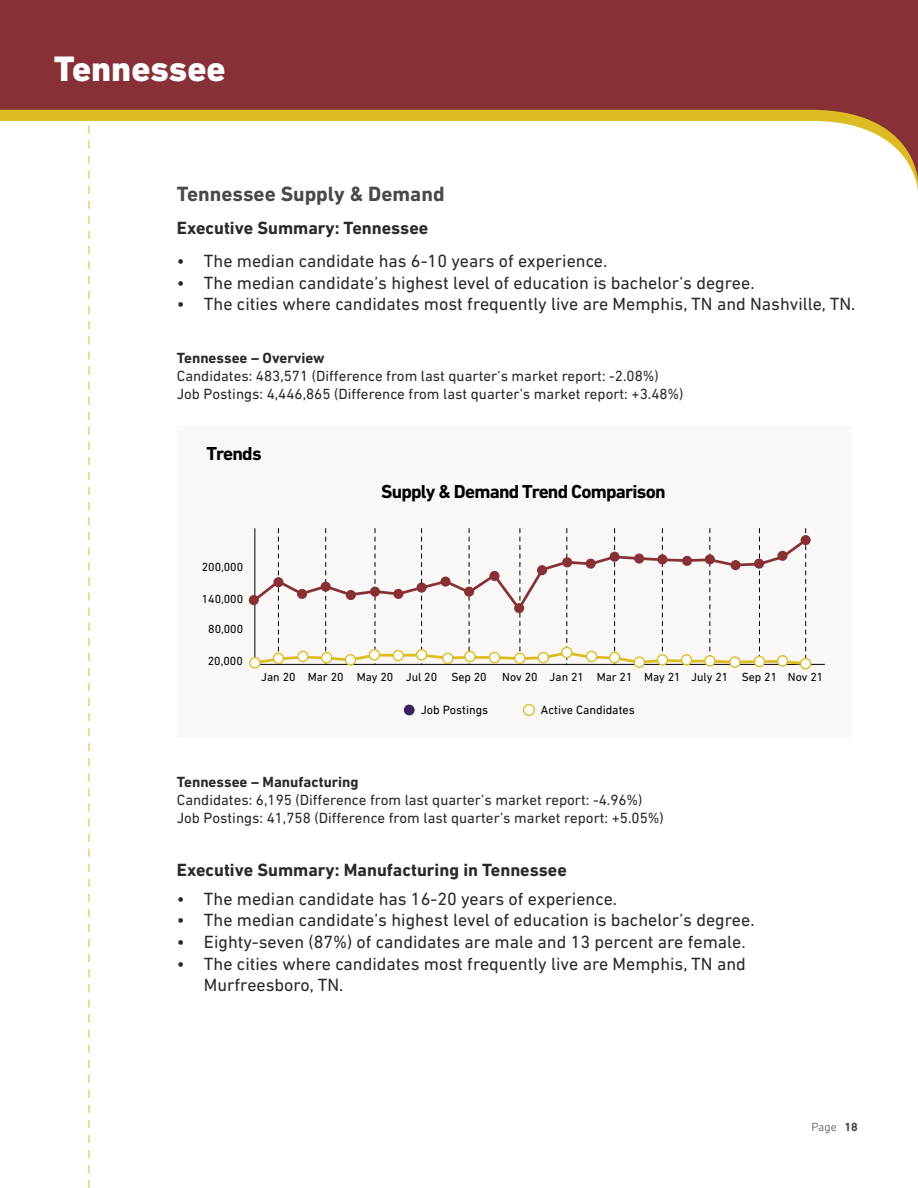
<style>
.page{position:relative;width:918px;height:1188px;background:#fff}
.page>*{position:absolute;margin:0;border:0;box-sizing:border-box;transform-origin:0 0}
.t1{font:800 36px "DIN Next LT Pro";color:#fff}
.t2{font:700 21px "DIN Next LT Pro";color:#484848}
.t3{font:700 19.05px "DIN Next LT Pro";letter-spacing:-.04em;color:#000}
.t4{font:18px/21.6px "DIN Next LT Pro";color:#292929}
.t5{font:700 18px "DIN Next LT Pro";color:#292929}
.t6{font:15px/18px "DIN Next LT Pro";color:#292929}
.t7{font:700 15px "DIN Next LT Pro";color:#292929}
.t8{font:12.3px "DIN Next LT Pro";color:#000}
.t9{font:12px "DIN Next LT Pro";color:#000}
.t10{font:300 12px "DIN Next LT Pro";color:#484848}
.s1{font-weight:700}
</style>
<div class="page">
<svg style="left:89px;top:191px;width:1px;height:997px"></svg>
<div style="left:177px;top:426px;width:675px;height:312px;background:#f9f8f7"></div>
<div style="left:523px;top:704px;width:12px;height:12px;border:1px solid #ddbc23;border-radius:50%"></div>
<div style="left:404px;top:705px;width:11px;height:10px;background:#372161;border-radius:50%"></div>
<div style="left:249px;top:657px;width:12px;height:12px;border:1px solid #ddbc23;border-radius:50%"></div>
<div style="left:634px;top:656px;width:11px;height:12px;border:1px solid #ddbc23;border-radius:50%"></div>
<div style="left:729px;top:656px;width:12px;height:12px;border:1px solid #ddbc23;border-radius:50%"></div>
<div style="left:801px;top:659px;width:10px;height:10px;background:#e2c84d;border-radius:50%"></div>
<div style="left:800px;top:658px;width:11px;height:11px;border:1px solid #ddbc23;border-radius:50%"></div>
<svg style="left:249px;top:595px;width:10px;height:10px"></svg>
<svg style="left:251px;top:528px;width:558px;height:139px"></svg>
<div style="left:273px;top:577px;width:10px;height:10px;background:#873136;border-radius:50%"></div>
<div style="left:297px;top:589px;width:10px;height:10px;background:#873136;border-radius:50%"></div>
<div style="left:321px;top:582px;width:10px;height:10px;background:#873136;border-radius:50%"></div>
<div style="left:346px;top:590px;width:10px;height:10px;background:#873136;border-radius:50%"></div>
<div style="left:370px;top:587px;width:10px;height:10px;background:#873136;border-radius:50%"></div>
<div style="left:393px;top:589px;width:10px;height:10px;background:#873136;border-radius:50%"></div>
<div style="left:417px;top:583px;width:10px;height:10px;background:#873136;border-radius:50%"></div>
<div style="left:440px;top:577px;width:11px;height:10px;background:#873136;border-radius:50%"></div>
<div style="left:464px;top:587px;width:10px;height:10px;background:#873136;border-radius:50%"></div>
<div style="left:489px;top:571px;width:11px;height:10px;background:#873136;border-radius:50%"></div>
<div style="left:514px;top:603px;width:10px;height:10px;background:#873136;border-radius:50%"></div>
<div style="left:537px;top:565px;width:10px;height:10px;background:#873136;border-radius:50%"></div>
<div style="left:562px;top:557px;width:10px;height:10px;background:#873136;border-radius:50%"></div>
<div style="left:586px;top:559px;width:10px;height:10px;background:#873136;border-radius:50%"></div>
<div style="left:610px;top:552px;width:10px;height:10px;background:#873136;border-radius:50%"></div>
<div style="left:634px;top:554px;width:10px;height:10px;background:#873136;border-radius:50%"></div>
<div style="left:657px;top:554px;width:10px;height:10px;background:#873136;border-radius:50%"></div>
<div style="left:682px;top:556px;width:10px;height:10px;background:#873136;border-radius:50%"></div>
<div style="left:705px;top:554px;width:10px;height:10px;background:#873136;border-radius:50%"></div>
<div style="left:731px;top:560px;width:10px;height:10px;background:#873136;border-radius:50%"></div>
<div style="left:754px;top:559px;width:10px;height:10px;background:#873136;border-radius:50%"></div>
<div style="left:777px;top:551px;width:11px;height:10px;background:#873136;border-radius:50%"></div>
<div style="left:801px;top:535px;width:10px;height:10px;background:#873136;border-radius:50%"></div>
<svg style="left:0;top:0;width:918px;height:180px;fill:#873136"></svg>
<h1 class="t1" style="left:54px;top:47px;width:173px">Tennessee</h1>
<p class="t2" style="left:177px;top:182px;width:269px">Tennessee Supply &amp; Demand</p>
<p class="t5" style="left:177px;top:217px;width:253px">Executive Summary: Tennessee</p>
<p class="t4" style="left:177px;top:250px;width:432px">• The median candidate has 6-10 years of experience.</p>
<p class="t4" style="left:177px;top:272px;width:579px">• The median candidate’s highest level of education is bachelor’s degree.</p>
<p class="t4" style="left:177px;top:293px;width:680px">• The cities where candidates most frequently live are Memphis, TN and Nashville, TN.</p>
<p class="t7" style="left:177px;top:349px;width:149px">Tennessee – Overview</p>
<p class="t6" style="left:177px;top:366px;width:508px">Candidates: 483,571 (Difference from last quarter’s market report: -2.08%)<br>Job Postings: 4,446,865 (Difference from last quarter’s market report: +3.48%)</p>
<p class="t3" style="left:207px;top:443px;width:57px">Trends</p>
<p class="t9" style="left:202px;top:560px;width:43px">200,000</p>
<p class="t9" style="left:202px;top:592px;width:43px">140,000</p>
<p class="t9" style="left:208px;top:622px;width:37px">80,000</p>
<p class="t9" style="left:208px;top:654px;width:37px">20,000</p>
<p class="t3" style="left:381px;top:480px;width:286px">Supply &amp; Demand Trend Comparison</p>
<p class="t9" style="left:261px;top:670px;width:227px">Jan 20 Mar 20 May 20 Jul 20 Sep 20</p>
<p class="t9" style="left:502px;top:670px;width:323px">Nov 20 Jan 21 Mar 21 May 21 July 21 Sep 21 Nov 21</p>
<p class="t8" style="left:421px;top:703px;width:69px">Job Postings</p>
<p class="t8" style="left:541px;top:703px;width:95px">Active Candidates</p>
<p class="t7" style="left:177px;top:773px;width:183px">Tennessee – Manufacturing</p>
<p class="t6" style="left:177px;top:791px;width:488px">Candidates: 6,195 (Difference from last quarter’s market report: -4.96%)<br>Job Postings: 41,758 (Difference from last quarter’s market report: +5.05%)</p>
<p class="t5" style="left:177px;top:859px;width:392px">Executive Summary: Manufacturing in Tennessee</p>
<p class="t4" style="left:177px;top:888px;width:442px">• The median candidate has 16-20 years of experience.</p>
<p class="t4" style="left:177px;top:909px;width:579px">• The median candidate’s highest level of education is bachelor’s degree.</p>
<p class="t4" style="left:177px;top:931px;width:570px">• Eighty-seven (87%) of candidates are male and 13 percent are female.</p>
<p class="t4" style="left:204px;top:953px;width:543px;text-indent:-27px">• The cities where candidates most frequently live are Memphis, TN and<br>Murfreesboro, TN.</p>
<p class="t10" style="left:811px;top:1120px;width:48px">Page <span class="s1">18</span></p>
</div>
